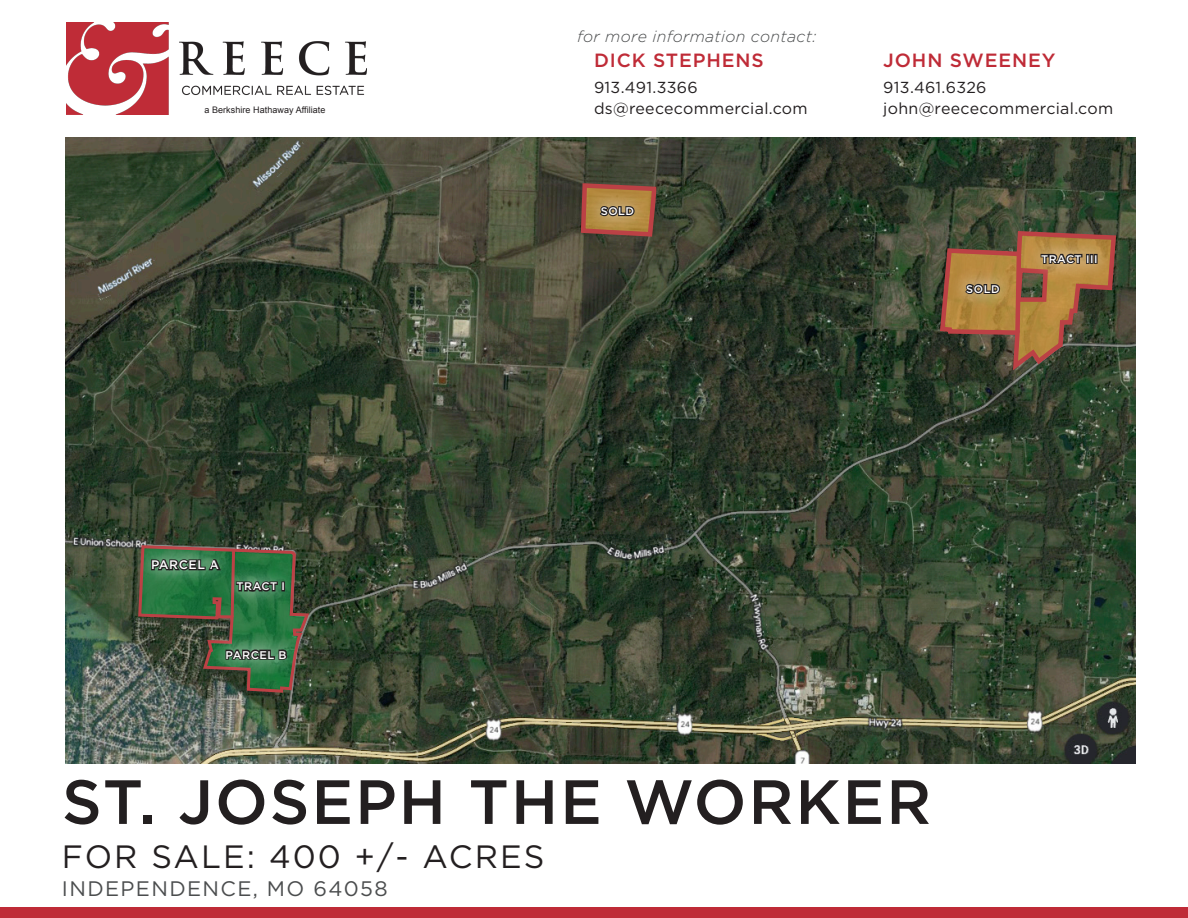
<style>
.page{position:relative;width:1188px;height:918px;background:#fff}
.page>*{position:absolute;margin:0;border:0;box-sizing:border-box;transform-origin:0 0}
.t1{font:500 62.25px "Gotham";letter-spacing:.03em;color:#231f20}
.t2{font:32.25px "Gotham";letter-spacing:.065em;color:#231f20}
.t3{font:21px "Gotham";letter-spacing:.065em;color:#4b4d4e}
.t4{font:500 19.05px "Gotham";letter-spacing:.045em;color:#bf2b37}
.t5{font:15.9px/21.6px "Gotham";letter-spacing:.02em;color:#231f20}
.t6{font:italic 300 15.9px "Gotham";letter-spacing:.02em;color:#4b4d4e}
.t7{font:500 12.3px "Gotham";letter-spacing:.045em;color:#fff}
.t8{font:500 11.1px "Gotham";letter-spacing:.045em;color:#fff}
.t9{font:500 10.95px "Gotham";letter-spacing:.045em;color:#fff}
.t10{font:9px "Arial";letter-spacing:.005em;color:#231f20}
</style>
<div class="page">
<img style="left:66px;top:137px;width:1070px;height:626px">
<div style="left:0;top:907px;width:1188px;height:11px;background:#bf2b37"></div>
<img style="left:66px;top:22px;width:300px;height:92px">
<div style="left:208px;top:105px;width:117px;height:14px;background:#fff"></div>
<img style="left:127px;top:535px;width:118px;height:62px">
<svg style="left:137px;top:544px;width:174px;height:150px;background:#416042"></svg>
<img style="left:1118px;top:230px;width:4px;height:60px">
<img style="left:577px;top:182px;width:82px;height:60px">
<svg style="left:579px;top:181px;width:79px;height:58px;background:#966740"></svg>
<svg style="left:938px;top:229px;width:180px;height:143px;background:#7e603a"></svg>
<p class="t10" style="left:205px;top:104px;width:122px">a Berkshire Hathaway Affiliate</p>
<p class="t7" style="left:151px;top:557px;width:70px">PARCEL A</p>
<p class="t9" style="left:237px;top:579px;width:50px">TRACT I</p>
<p class="t8" style="left:226px;top:647px;width:63px">PARCEL B</p>
<p class="t6" style="left:577px;top:27px;width:241px">for more information contact:</p>
<p class="t4" style="left:594px;top:48px;width:171px">DICK STEPHENS</p>
<p class="t5" style="left:594px;top:76px;width:215px">913.491.3366 ds@reececommercial.com</p>
<p class="t9" style="left:601px;top:204px;width:35px">SOLD</p>
<p class="t4" style="left:883px;top:48px;width:174px">JOHN SWEENEY</p>
<p class="t5" style="left:883px;top:76px;width:231px">913.461.6326 john@reececommercial.com</p>
<p class="t9" style="left:966px;top:282px;width:35px">SOLD</p>
<p class="t9" style="left:1041px;top:252px;width:58px">TRACT III</p>
<h1 class="t1" style="left:62px;top:761px;width:871px">ST. JOSEPH THE WORKER</h1>
<h2 class="t2" style="left:62px;top:836px;width:484px">FOR SALE: 400 +/- ACRES</h2>
<h3 class="t3" style="left:62px;top:875px;width:327px">INDEPENDENCE, MO 64058</h3>
</div>
